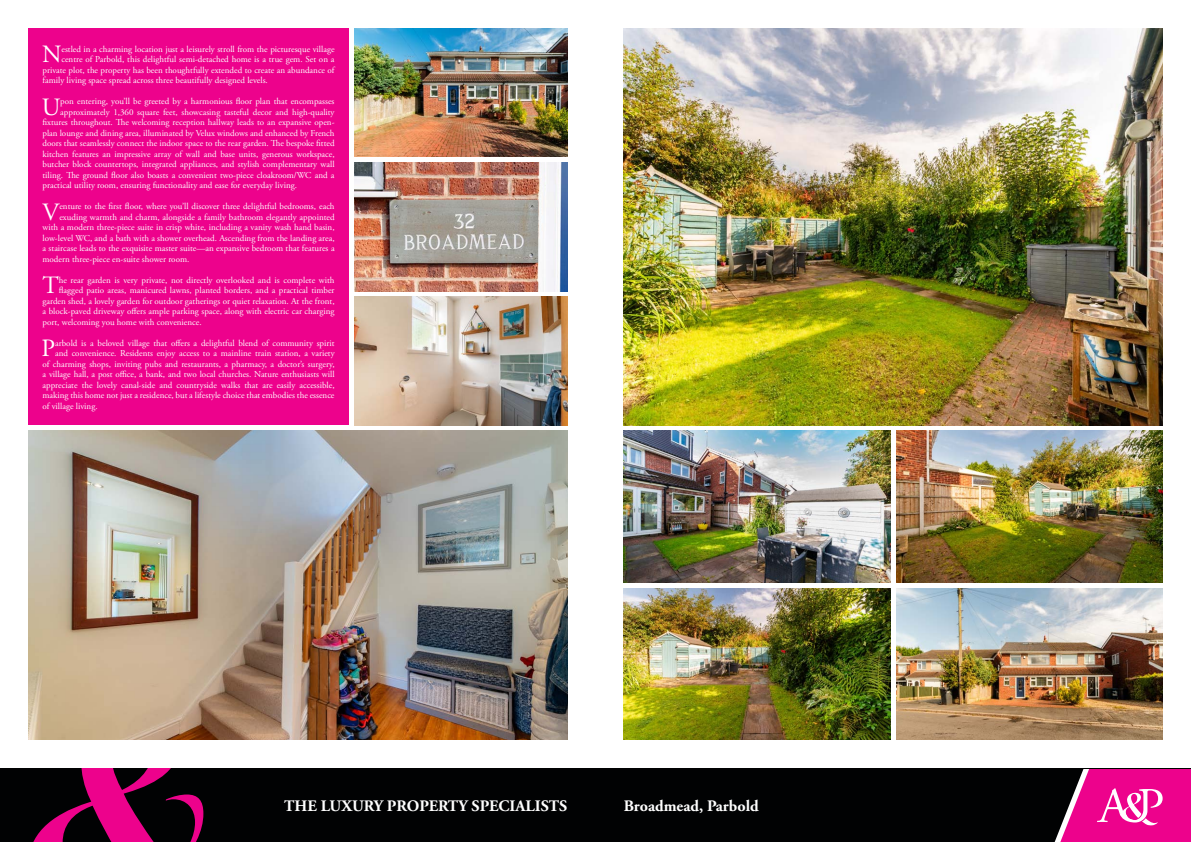
<style>
.page{position:relative;width:1191px;height:842px;background:#fff}
.page>*{position:absolute;margin:0;border:0;box-sizing:border-box;transform-origin:0 0}
.t1{font:24.8px "Adobe Garamond Pro";color:#fff}
.t2{font:700 16px "Adobe Garamond Pro";color:#fff}
.t3{font:9px "Adobe Garamond Pro";color:#fff}
</style>
<div class="page">
<div style="left:0;top:769px;width:1191px;height:73px;background:#010203"></div>
<svg style="left:33px;top:769px;width:171px;height:73px"></svg>
<svg style="left:1054px;top:769px;width:137px;height:73px;background:#d51e89"></svg>
<img style="left:28px;top:431px;width:539px;height:309px">
<div style="left:28px;top:28px;width:321px;height:397px;background:#ed028c"></div>
<img style="left:624px;top:28px;width:538px;height:397px">
<img style="left:896px;top:588px;width:266px;height:152px">
<img style="left:624px;top:588px;width:266px;height:152px">
<img style="left:896px;top:431px;width:266px;height:152px">
<img style="left:624px;top:431px;width:266px;height:152px">
<img style="left:354px;top:297px;width:213px;height:128px">
<img style="left:354px;top:163px;width:213px;height:128px">
<img style="left:354px;top:28px;width:213px;height:129px">
<p class="t1" style="left:42px;top:40px;width:21px">N</p>
<p class="t3" style="left:61px;top:44px;width:275px">estled in a charming location just a leisurely stroll from the picturesque village</p>
<p class="t3" style="left:61px;top:54px;width:275px">centre of Parbold, this delightful semi-detached home is a true gem. Set on a</p>
<p class="t3" style="left:43px;top:65px;width:293px">private plot, the property has been thoughtfully extended to create an abundance of</p>
<p class="t3" style="left:43px;top:75px;width:227px">family living space spread across three beautifully designed levels.</p>
<p class="t1" style="left:42px;top:92px;width:20px">U</p>
<p class="t3" style="left:60px;top:96px;width:276px">pon entering, you’ll be greeted by a harmonious floor plan that encompasses</p>
<p class="t3" style="left:60px;top:107px;width:276px">approximately 1,360 square feet, showcasing tasteful decor and high-quality</p>
<p class="t3" style="left:43px;top:117px;width:293px">fixtures throughout. The welcoming reception hallway leads to an expansive open-</p>
<p class="t3" style="left:43px;top:128px;width:293px">plan lounge and dining area, illuminated by Velux windows and enhanced by French</p>
<p class="t3" style="left:43px;top:138px;width:293px">doors that seamlessly connect the indoor space to the rear garden. The bespoke fitted</p>
<p class="t3" style="left:43px;top:149px;width:293px">kitchen features an impressive array of wall and base units, generous workspace,</p>
<p class="t3" style="left:43px;top:159px;width:293px">butcher block countertops, integrated appliances, and stylish complementary wall</p>
<p class="t3" style="left:43px;top:170px;width:293px">tiling. The ground floor also boasts a convenient two-piece cloakroom/WC and a</p>
<p class="t3" style="left:43px;top:180px;width:256px">practical utility room, ensuring functionality and ease for everyday living.</p>
<p class="t1" style="left:43px;top:197px;width:18px">V</p>
<p class="t3" style="left:59px;top:201px;width:277px">enture to the first floor, where you’ll discover three delightful bedrooms, each</p>
<p class="t3" style="left:59px;top:212px;width:277px">exuding warmth and charm, alongside a family bathroom elegantly appointed</p>
<p class="t3" style="left:43px;top:222px;width:293px">with a modern three-piece suite in crisp white, including a vanity wash hand basin,</p>
<p class="t3" style="left:43px;top:233px;width:293px">low-level WC, and a bath with a shower overhead. Ascending from the landing area,</p>
<p class="t3" style="left:43px;top:243px;width:294px">a staircase leads to the exquisite master suite—an expansive bedroom that features a</p>
<p class="t3" style="left:43px;top:254px;width:148px">modern three-piece en-suite shower room.</p>
<p class="t1" style="left:42px;top:271px;width:18px">T</p>
<p class="t3" style="left:59px;top:275px;width:277px">he rear garden is very private, not directly overlooked and is complete with</p>
<p class="t3" style="left:59px;top:285px;width:277px">flagged patio areas, manicured lawns, planted borders, and a practical timber</p>
<p class="t3" style="left:43px;top:296px;width:293px">garden shed, a lovely garden for outdoor gatherings or quiet relaxation. At the front,</p>
<p class="t3" style="left:43px;top:306px;width:293px">a block-paved driveway offers ample parking space, along with electric car charging</p>
<p class="t3" style="left:43px;top:317px;width:161px">port, welcoming you home with convenience.</p>
<p class="t1" style="left:42px;top:334px;width:15px">P</p>
<p class="t3" style="left:55px;top:338px;width:281px">arbold is a beloved village that offers a delightful blend of community spirit</p>
<p class="t3" style="left:55px;top:348px;width:281px">and convenience. Residents enjoy access to a mainline train station, a variety</p>
<p class="t3" style="left:43px;top:359px;width:293px">of charming shops, inviting pubs and restaurants, a pharmacy, a doctor’s surgery,</p>
<p class="t3" style="left:43px;top:369px;width:293px">a village hall, a post office, a bank, and two local churches. Nature enthusiasts will</p>
<p class="t3" style="left:43px;top:380px;width:293px">appreciate the lovely canal-side and countryside walks that are easily accessible,</p>
<p class="t3" style="left:43px;top:390px;width:293px">making this home not just a residence, but a lifestyle choice that embodies the essence</p>
<p class="t3" style="left:43px;top:401px;width:57px">of village living.</p>
<p class="t2" style="left:284px;top:797px;width:284px">THE LUXURY PROPERTY SPECIALISTS</p>
<p class="t2" style="left:624px;top:797px;width:136px">Broadmead, Parbold</p>
</div>
